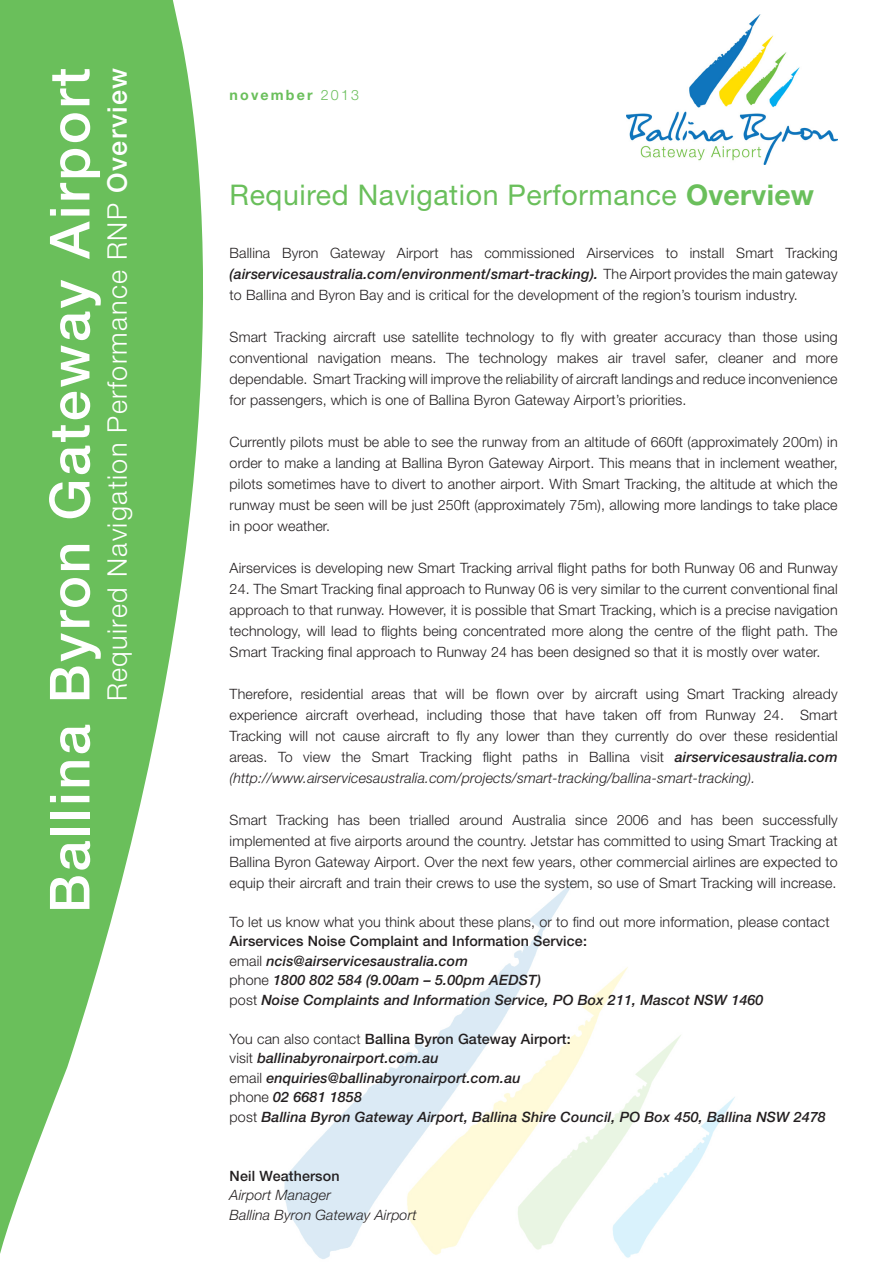
<style>
.page{position:relative;width:893px;height:1263px;background:#fff}
.page>*{position:absolute;margin:0;border:0;box-sizing:border-box;transform-origin:0 0}
.t1{font:500 55.35px "Helvetica Neue LT Std";letter-spacing:.05em;color:#fff}
.heading_green_25pt_l{font:28.5px "Helvetica Neue LT Std";letter-spacing:.02em;color:#6abf5b}
.t2{font:300 27px "Helvetica Neue LT Std";letter-spacing:.05em;color:#fff}
.t3{font:300 14.25px/21px "Helvetica Neue LT Std";letter-spacing:.01em;color:#231f20;text-align:justify}
.t4{font:italic 500 14.25px "Helvetica Neue LT Std";letter-spacing:.01em;color:#231f20}
.t5{font:500 14.25px "Helvetica Neue LT Std";letter-spacing:.01em;color:#231f20}
.t6{font:italic 300 14.25px "Helvetica Neue LT Std";letter-spacing:.01em;color:#231f20}
.t7{font:700 14.25px "Helvetica Neue LT Std";letter-spacing:.15em;color:#6abf5b}
.s1{font-weight:500}
.s2{font-weight:300}
.s3{font-weight:700}
.s4{font-weight:500;font-style:italic}
.s5{font-style:italic}
.s6{font-weight:300;font-style:normal}
</style>
<div class="page">
<img style="left:284px;top:880px;width:451px;height:379px">
<svg style="left:0;top:0;width:203px;height:1254px;fill:#6abf5b"></svg>
<img style="left:626px;top:15px;width:212px;height:149px">
<p class="t1" style="left:37px;top:913px;width:847px;rotate:-90deg">Ballina Byron Gateway Airport</p>
<p class="t2" style="left:101px;top:701px;width:635px;rotate:-90deg">Required Navigation Performance RNP <span class="s1">Overview</span></p>
<p class="t7" style="left:230px;top:86px;width:131px">november <span class="s2">2013</span></p>
<p class="heading_green_25pt_l" style="left:230px;top:178px;width:586px">Required Navigation Performance <span class="s3">Overview</span></p>
<p class="t3" style="left:230px;top:242px;width:610px">Ballina Byron Gateway Airport has commissioned Airservices to install Smart Tracking <span class="s4">(airservicesaustralia.com/environment/smart-tracking).</span> The Airport provides the main gateway to Ballina and Byron Bay and is critical for the development of the region’s tourism industry.</p>
<p class="t3" style="left:230px;top:326px;width:610px">Smart Tracking aircraft use satellite technology to fly with greater accuracy than those using conventional navigation means. The technology makes air travel safer, cleaner and more dependable. Smart Tracking will improve the reliability of aircraft landings and reduce inconvenience for passengers, which is one of Ballina Byron Gateway Airport’s priorities.</p>
<p class="t3" style="left:230px;top:431px;width:609px">Currently pilots must be able to see the runway from an altitude of 660ft (approximately 200m) in order to make a landing at Ballina Byron Gateway Airport. This means that in inclement weather, pilots sometimes have to divert to another airport. With Smart Tracking, the altitude at which the runway must be seen will be just 250ft (approximately 75m), allowing more landings to take place in poor weather.</p>
<p class="t3" style="left:230px;top:557px;width:609px">Airservices is developing new Smart Tracking arrival flight paths for both Runway 06 and Runway</p>
<p class="t3" style="left:230px;top:578px;width:610px">24. The Smart Tracking final approach to Runway 06 is very similar to the current conventional final approach to that runway. However, it is possible that Smart Tracking, which is a precise navigation technology, will lead to flights being concentrated more along the centre of the flight path. The Smart Tracking final approach to Runway 24 has been designed so that it is mostly over water.</p>
<p class="t3" style="left:230px;top:683px;width:610px">Therefore, residential areas that will be flown over by aircraft using Smart Tracking already experience aircraft overhead, including those that have taken off from Runway 24. Smart Tracking will not cause aircraft to fly any lower than they currently do over these residential areas. To view the Smart Tracking flight paths in Ballina visit <span class="s4">airservicesaustralia.com </span><span class="s5">(http://www.airservicesaustralia.com/projects/smart-tracking/ballina-smart-tracking).</span></p>
<p class="t3" style="left:230px;top:809px;width:610px">Smart Tracking has been trialled around Australia since 2006 and has been successfully implemented at five airports around the country. Jetstar has committed to using Smart Tracking at Ballina Byron Gateway Airport. Over the next few years, other commercial airlines are expected to equip their aircraft and train their crews to use the system, so use of Smart Tracking will increase.</p>
<p class="t3" style="left:230px;top:911px;width:601px">To let us know what you think about these plans, or to find out more information, please contact</p>
<p class="t5" style="left:230px;top:933px;width:359px">Airservices Noise Complaint and Information Service:</p>
<p class="t4" style="left:230px;top:952px;width:240px"><span class="s6">email</span> ncis@airservicesaustralia.com</p>
<p class="t4" style="left:230px;top:972px;width:313px"><span class="s6">phone</span> 1800 802 584 (9.00am – 5.00pm AEDST)</p>
<p class="t4" style="left:230px;top:991px;width:535px"><span class="s6">post</span> Noise Complaints and Information Service, PO Box 211, Mascot NSW 1460</p>
<p class="t5" style="left:230px;top:1030px;width:343px"><span class="s2">You can also contact</span> Ballina Byron Gateway Airport:</p>
<p class="t4" style="left:230px;top:1050px;width:210px"><span class="s6">visit</span> ballinabyronairport.com.au</p>
<p class="t4" style="left:230px;top:1069px;width:292px"><span class="s6">email</span> enquiries@ballinabyronairport.com.au</p>
<p class="t4" style="left:230px;top:1089px;width:134px"><span class="s6">phone</span> 02 6681 1858</p>
<p class="t4" style="left:230px;top:1108px;width:598px"><span class="s6">post</span> Ballina Byron Gateway Airport, Ballina Shire Council, PO Box 450, Ballina NSW 2478</p>
<p class="t5" style="left:230px;top:1167px;width:111px">Neil Weatherson</p>
<p class="t6" style="left:230px;top:1186px;width:103px">Airport Manager</p>
<p class="t6" style="left:230px;top:1206px;width:188px">Ballina Byron Gateway Airport</p>
</div>
